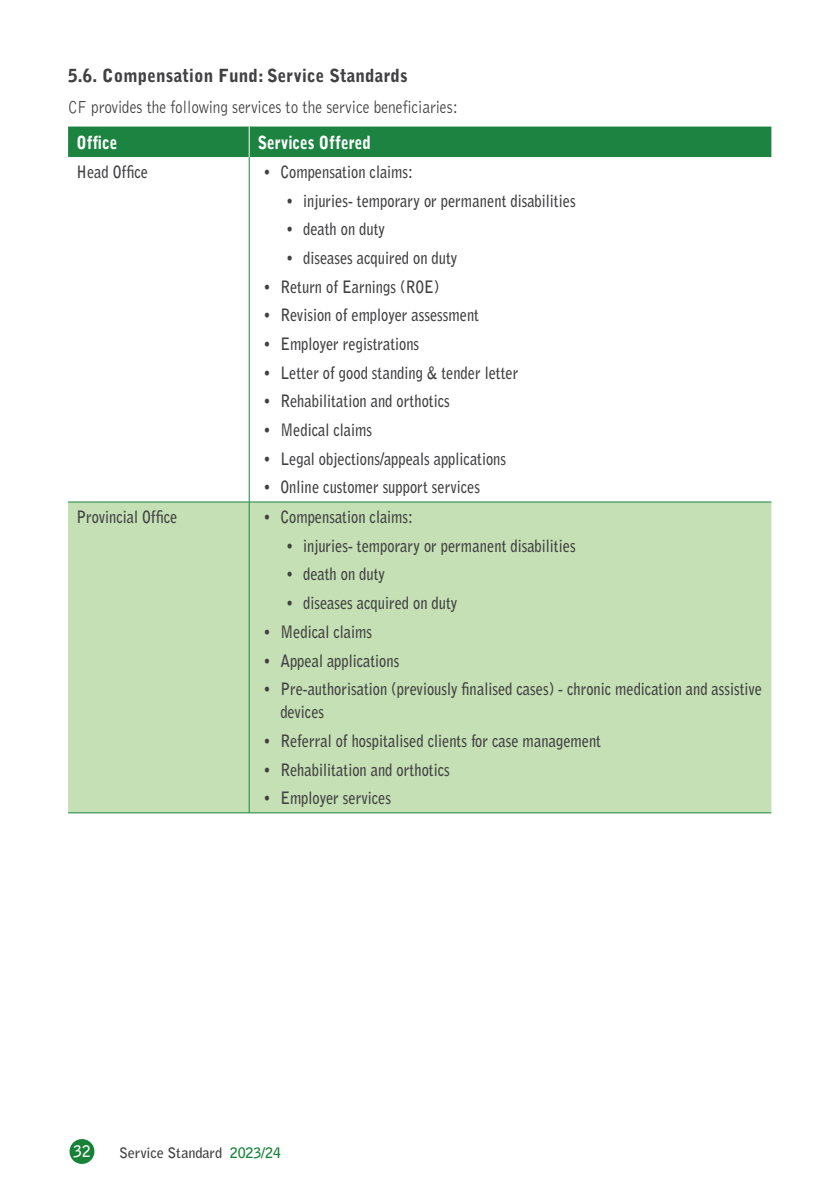
<style>
.page{position:relative;width:840px;height:1191px;background:#fff}
.page>*{position:absolute;margin:0;border:0;box-sizing:border-box;transform-origin:0 0}
.t1{font:300 18px "Bell Gothic Std";color:#414042;scale:.85 1}
.t2{font:900 18px "Bell Gothic Std";letter-spacing:.01em;color:#414042;scale:.95 1}
.t3{font:900 18px "Bell Gothic Std";color:#fff;scale:.85 1}
.t4{font:700 17px/23px "Bell Gothic Std";color:#414042;scale:.85 1}
.t5{font:700 16px "Bell Gothic Std";color:#fff;scale:.95 1}
.t6{font:700 14.4px "Bell Gothic Std";letter-spacing:-.01em;color:#414042}
.s1{color:#178237}
</style>
<div class="page">
<div style="left:69px;top:1139px;width:25px;height:25px;background:#178237;border-radius:50%"></div>
<div style="left:68px;top:127px;width:703px;height:30px;background:#1c8341"></div>
<div style="left:68px;top:502px;width:703px;height:310px;background:#c5e0b4"></div>
<hr style="left:249px;top:157px;width:1px;height:345px;background:#1c8341">
<hr style="left:68px;top:501px;width:181px;height:1px;background:#1c8341">
<hr style="left:249px;top:501px;width:522px;height:1px;background:#1c8341">
<hr style="left:249px;top:502px;width:1px;height:310px;background:#1c8341">
<hr style="left:68px;top:812px;width:181px;height:1px;background:#1c8341">
<hr style="left:249px;top:812px;width:522px;height:1px;background:#1c8341">
<hr style="left:249px;top:127px;width:1px;height:30px;background:#fff">
<p class="t2" style="left:68px;top:65px;width:359px">5.6. Compensation Fund: Service Standards</p>
<p class="t1" style="left:68px;top:97px;width:459px">CF provides the following services to the service beneficiaries:</p>
<p class="t3" style="left:77px;top:132px;width:50px">Office</p>
<p class="t3" style="left:257px;top:132px;width:134px">Services Offered</p>
<p class="t4" style="left:77px;top:160px;width:85px">Head Office</p>
<p class="t4" style="left:263px;top:160px;width:177px">• Compensation claims:</p>
<p class="t4" style="left:286px;top:189px;width:342px">• injuries- temporary or permanent disabilities</p>
<p class="t4" style="left:286px;top:218px;width:118px">• death on duty</p>
<p class="t4" style="left:286px;top:246px;width:203px">• diseases acquired on duty</p>
<p class="t4" style="left:263px;top:275px;width:208px">• Return of Earnings (ROE)</p>
<p class="t4" style="left:263px;top:304px;width:255px">• Revision of employer assessment</p>
<p class="t4" style="left:263px;top:332px;width:185px">• Employer registrations</p>
<p class="t4" style="left:263px;top:361px;width:301px">• Letter of good standing &amp; tender letter</p>
<p class="t4" style="left:263px;top:390px;width:221px">• Rehabilitation and orthotics</p>
<p class="t4" style="left:263px;top:418px;width:129px">• Medical claims</p>
<p class="t4" style="left:263px;top:447px;width:287px">• Legal objections/appeals applications</p>
<p class="t4" style="left:263px;top:476px;width:256px">• Online customer support services</p>
<p class="t4" style="left:77px;top:505px;width:120px">Provincial Office</p>
<p class="t4" style="left:263px;top:505px;width:177px">• Compensation claims:</p>
<p class="t4" style="left:286px;top:534px;width:342px">• injuries- temporary or permanent disabilities</p>
<p class="t4" style="left:286px;top:563px;width:118px">• death on duty</p>
<p class="t4" style="left:286px;top:591px;width:203px">• diseases acquired on duty</p>
<p class="t4" style="left:263px;top:620px;width:129px">• Medical claims</p>
<p class="t4" style="left:263px;top:649px;width:161px">• Appeal applications</p>
<p class="t4" style="left:280px;top:677px;width:568px;text-indent:-17px">• Pre-authorisation (previously finalised cases) - chronic medication and assistive devices</p>
<p class="t4" style="left:263px;top:729px;width:398px">• Referral of hospitalised clients for case management</p>
<p class="t4" style="left:263px;top:758px;width:221px">• Rehabilitation and orthotics</p>
<p class="t4" style="left:263px;top:786px;width:152px">• Employer services</p>
<p class="t5" style="left:73px;top:1141px;width:19px">32</p>
<p class="t6" style="left:119px;top:1144px;width:163px">Service Standard <span class="s1">2023/24</span></p>
</div>
